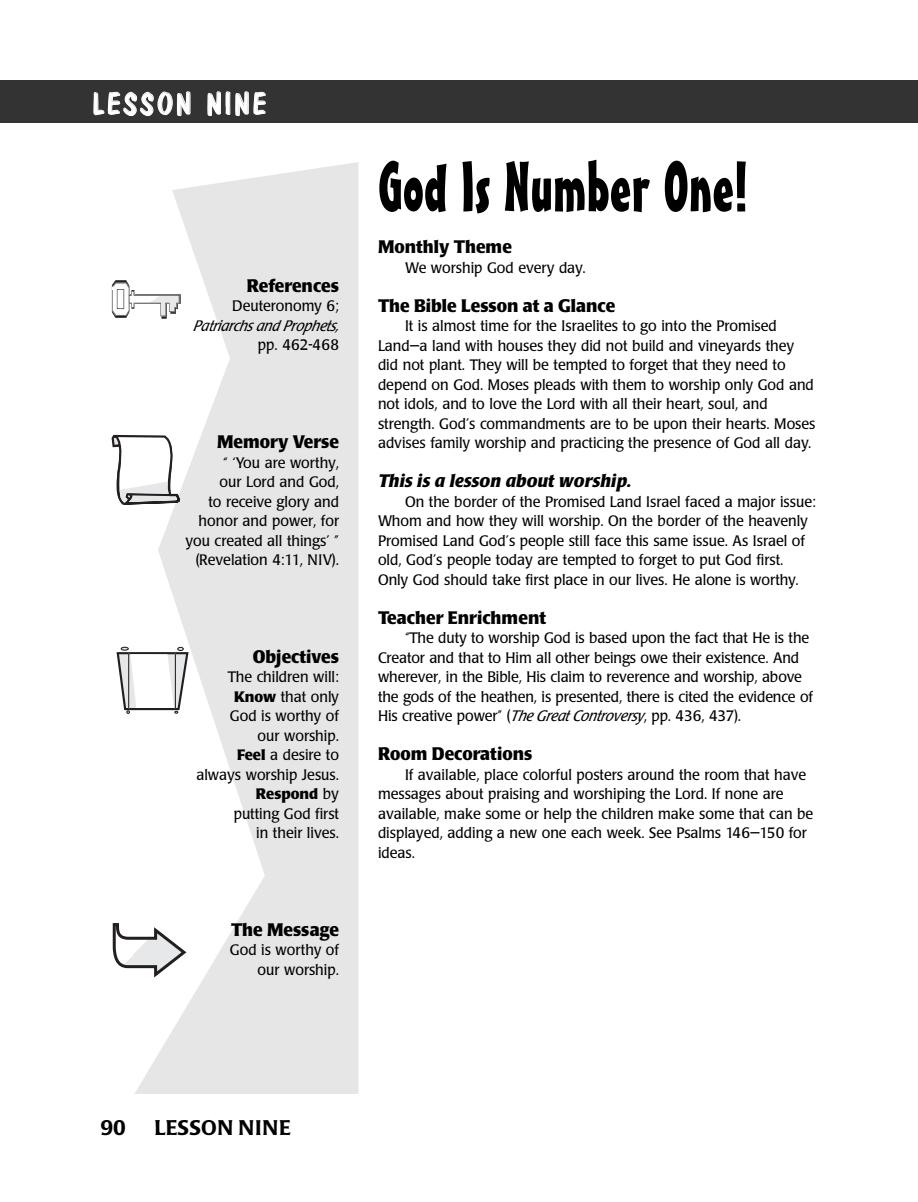
<style>
.page{position:relative;width:918px;height:1202px;background:#fff}
.page>*{position:absolute;margin:0;border:0;box-sizing:border-box;transform-origin:0 0}
.t1{font:69px "Mister Earl BT";color:#000}
.t2{font:30px "Dom Casual D";letter-spacing:.095em;color:#fff}
.t3{font:500 21px "Poppl Laudatio";letter-spacing:.02em;color:#000}
.t4{font:700 18px "Poppl Laudatio";color:#000;scale:.95 1}
.t5{font:italic 700 18px "Poppl Laudatio";color:#000}
.t6{font:15px/19.5px "Poppl Laudatio";color:#000;scale:.95 1}
.t7{font:italic 15px "Poppl Laudatio";color:#000;scale:.95 1}
.s1{font-weight:700}
.s2{font-style:italic}
</style>
<div class="page">
<svg style="left:135px;top:162px;width:224px;height:932px;fill:#e6e6e6"></svg>
<div style="left:0;top:80px;width:891px;height:43px;background:#333"></div>
<svg style="left:112px;top:280px;width:69px;height:38px"></svg>
<svg style="left:112px;top:435px;width:68px;height:70px"></svg>
<svg style="left:117px;top:646px;width:72px;height:68px"></svg>
<hr style="left:128px;top:653px;width:1px;height:56px;background:#231f20">
<hr style="left:175px;top:653px;width:1px;height:56px;background:#231f20">
<svg style="left:113px;top:923px;width:73px;height:54px"></svg>
<div style="left:891px;top:80px;width:27px;height:43px;background:#333"></div>
<h2 class="t2" style="left:92px;top:86px;width:175px">LESSON NINE</h2>
<p class="t4" style="left:247px;top:279px;width:99px">References</p>
<p class="t6" style="left:232px;top:298px;width:114px">Deuteronomy 6;</p>
<p class="t7" style="left:193px;top:320px;width:155px">Patriarchsand Prophets,</p>
<p class="t6" style="left:258px;top:337px;width:87px">pp. 462-468</p>
<p class="t4" style="left:217px;top:435px;width:130px">Memory Verse</p>
<p class="t6" style="left:185px;top:454px;width:163px;text-align:right">“ ‘You are worthy,<br>our Lord and God,<br>to receive glory and honor and power, for you created all things’ ” (Revelation 4:11, NIV).</p>
<p class="t4" style="left:253px;top:649px;width:92px">Objectives</p>
<p class="t6" style="left:196px;top:668px;width:152px;text-align:right">The children will:<br><span class="s1">Know</span> that only<br>God is worthy of<br>our worship.<br><span class="s1">Feel</span> a desire to always worship Jesus.<br><span class="s1">Respond</span> by<br>putting God first<br>in their lives.</p>
<p class="t4" style="left:231px;top:922px;width:115px">The Message</p>
<p class="t6" style="left:230px;top:941px;width:116px;text-align:right">God is worthy of our worship.</p>
<h1 class="t1" style="left:378px;top:161px;width:371px">God Is Number One!</h1>
<p class="t4" style="left:378px;top:240px;width:143px">Monthly Theme</p>
<p class="t6" style="left:405px;top:259px;width:192px">We worship God every day.</p>
<p class="t4" style="left:378px;top:298px;width:251px">The Bible Lesson at a Glance</p>
<p class="t6" style="left:378px;top:318px;width:462px;text-indent:27px">It is almost time for the Israelites to go into the Promised Land—a land with houses they did not build and vineyards they did not plant. They will be tempted to forget that they need to depend on God. Moses pleads with them to worship only God and not idols, and to love the Lord with all their heart, soul, and strength. God’s commandments are to be upon their hearts. Moses advises family worship and practicing the presence of God all day.</p>
<p class="t5" style="left:378px;top:474px;width:255px">This is a lesson about worship.</p>
<p class="t6" style="left:378px;top:493px;width:463px;text-indent:27px">On the border of the Promised Land Israel faced a major issue:<br>Whom and how they will worship. On the border of the heavenly Promised Land God’s people still face this same issue. As Israel of old, God’s people today are tempted to forget to put God first.<br>Only God should take first place in our lives. He alone is worthy.</p>
<p class="t4" style="left:378px;top:610px;width:179px">Teacher Enrichment</p>
<p class="t6" style="left:378px;top:630px;width:459px;text-indent:27px">“The duty to worship God is based upon the fact that He is the Creator and that to Him all other beings owe their existence. And wherever, in the Bible, His claim to reverence and worship, above the gods of the heathen, is presented, there is cited the evidence of His creative power” (<span class="s2">The Great Controversy</span>, pp. 436, 437).</p>
<p class="t4" style="left:378px;top:747px;width:164px">Room Decorations</p>
<p class="t6" style="left:378px;top:766px;width:460px;text-indent:27px">If available, place colorful posters around the room that have messages about praising and worshiping the Lord. If none are available, make some or help the children make some that can be displayed, adding a new one each week. See Psalms 146—150 for ideas.</p>
<h3 class="t3" style="left:100px;top:1119px;width:27px">90</h3>
<h3 class="t3" style="left:154px;top:1119px;width:138px">LESSON NINE</h3>
</div>
